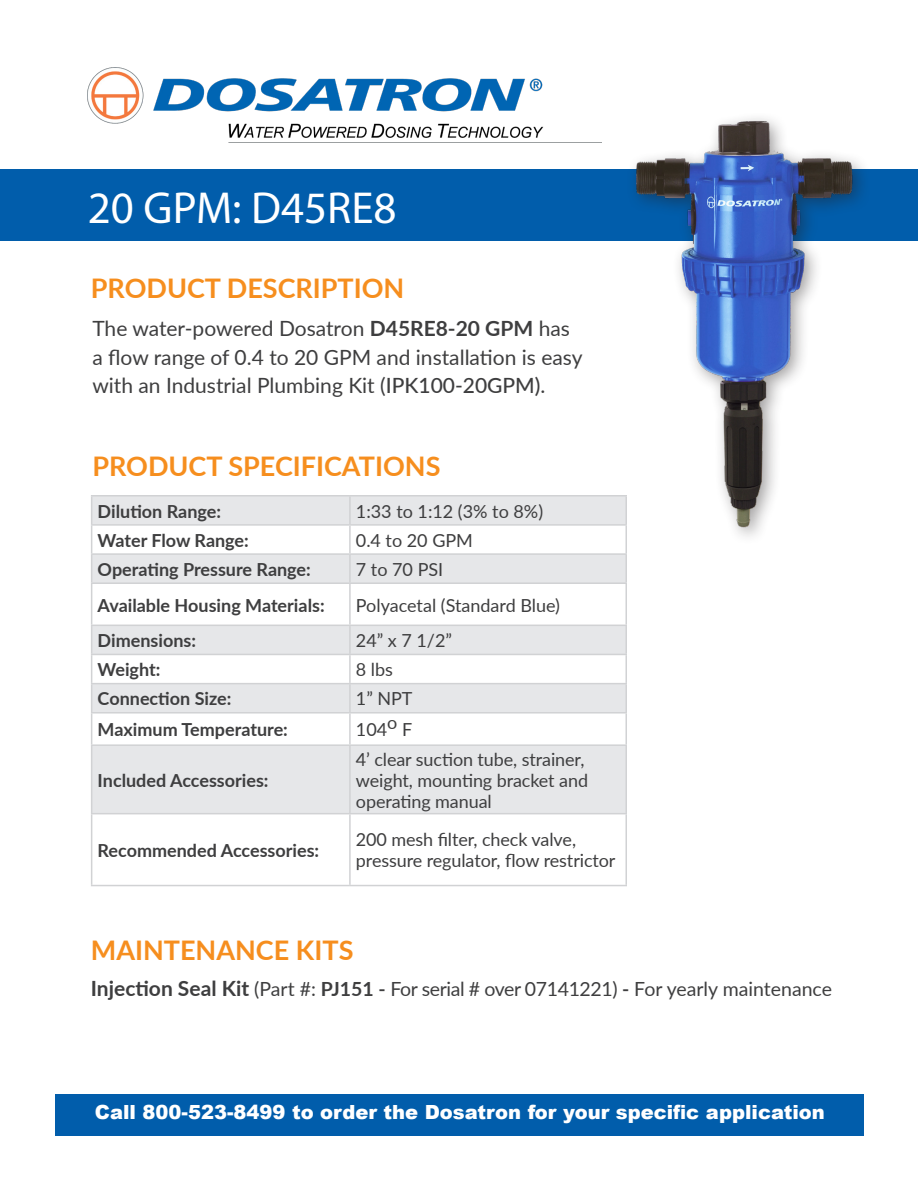
<style>
.page{position:relative;width:918px;height:1188px;background:#fff}
.page>*{position:absolute;margin:0;border:0;box-sizing:border-box;transform-origin:0 0}
.t1{font:45px "Myriad Pro";color:#fff}
.t2{font:700 27px "Lato";color:#f68e1e}
.t3{font:21px/28.5px "Lato";color:#3e3e3f}
.t4{font:19.5px "Lato";letter-spacing:-.015em;color:#3e3e3f}
.t5{font:900 19.5px "Arial";color:#fff}
.t6{font:18px/21px "Lato";letter-spacing:-.005em;color:#3e3e3f}
.t7{font:700 18px "Lato";color:#3e3e3f}
.s1{font-weight:700}
.s2{font-weight:500}
.s3{font-weight:700;font-size:21px}
</style>
<div class="page">
<div style="left:0;top:170px;width:918px;height:71px;background:#015dab"></div>
<div style="left:56px;top:1094px;width:808px;height:42px;background:#015dab"></div>
<img style="left:88px;top:67px;width:514px;height:76px">
<svg style="left:92px;top:496px;width:534px;height:317px;fill:#e6e7e9"></svg>
<hr style="left:91px;top:495px;width:259px;height:1px;background:#d1d2d4">
<hr style="left:350px;top:495px;width:277px;height:1px;background:#d1d2d4">
<hr style="left:349px;top:497px;width:2px;height:27px;background:#d1d2d4">
<hr style="left:91px;top:524px;width:259px;height:2px;background:#d1d2d4">
<hr style="left:350px;top:524px;width:277px;height:2px;background:#d1d2d4">
<hr style="left:349px;top:526px;width:2px;height:27px;background:#d1d2d4">
<hr style="left:91px;top:553px;width:259px;height:2px;background:#d1d2d4">
<svg style="left:91px;top:497px;width:1px;height:85px"></svg>
<hr style="left:350px;top:553px;width:277px;height:2px;background:#d1d2d4">
<hr style="left:349px;top:555px;width:2px;height:27px;background:#d1d2d4">
<svg style="left:626px;top:546px;width:1px;height:36px"></svg>
<hr style="left:91px;top:582px;width:259px;height:2px;background:#d1d2d4">
<hr style="left:91px;top:584px;width:1px;height:41px;background:#d1d2d4">
<hr style="left:350px;top:582px;width:277px;height:2px;background:#d1d2d4">
<hr style="left:349px;top:584px;width:2px;height:41px;background:#d1d2d4">
<hr style="left:626px;top:584px;width:1px;height:41px;background:#d1d2d4">
<hr style="left:91px;top:625px;width:259px;height:1px;background:#d1d2d4">
<hr style="left:350px;top:625px;width:277px;height:1px;background:#d1d2d4">
<hr style="left:349px;top:626px;width:2px;height:28px;background:#d1d2d4">
<hr style="left:91px;top:654px;width:259px;height:1px;background:#d1d2d4">
<hr style="left:350px;top:654px;width:277px;height:1px;background:#d1d2d4">
<hr style="left:349px;top:655px;width:2px;height:28px;background:#d1d2d4">
<hr style="left:91px;top:683px;width:259px;height:1px;background:#d1d2d4">
<svg style="left:91px;top:626px;width:1px;height:86px"></svg>
<hr style="left:350px;top:683px;width:277px;height:1px;background:#d1d2d4">
<hr style="left:349px;top:684px;width:2px;height:28px;background:#d1d2d4">
<svg style="left:626px;top:626px;width:1px;height:86px"></svg>
<hr style="left:91px;top:712px;width:259px;height:2px;background:#d1d2d4">
<hr style="left:91px;top:714px;width:1px;height:30px;background:#d1d2d4">
<hr style="left:350px;top:712px;width:277px;height:2px;background:#d1d2d4">
<hr style="left:349px;top:714px;width:2px;height:30px;background:#d1d2d4">
<hr style="left:626px;top:714px;width:1px;height:30px;background:#d1d2d4">
<hr style="left:91px;top:744px;width:259px;height:2px;background:#d1d2d4">
<hr style="left:91px;top:746px;width:1px;height:67px;background:#d1d2d4">
<hr style="left:350px;top:744px;width:277px;height:2px;background:#d1d2d4">
<hr style="left:349px;top:746px;width:2px;height:67px;background:#d1d2d4">
<hr style="left:626px;top:746px;width:1px;height:67px;background:#d1d2d4">
<hr style="left:91px;top:813px;width:259px;height:1px;background:#d1d2d4">
<hr style="left:91px;top:814px;width:1px;height:71px;background:#d1d2d4">
<hr style="left:350px;top:813px;width:277px;height:1px;background:#d1d2d4">
<hr style="left:349px;top:814px;width:2px;height:71px;background:#d1d2d4">
<hr style="left:626px;top:814px;width:1px;height:71px;background:#d1d2d4">
<hr style="left:91px;top:885px;width:259px;height:1px;background:#d1d2d4">
<hr style="left:350px;top:885px;width:277px;height:1px;background:#d1d2d4">
<div style="left:626px;top:111px;width:245px;height:435px;background:#231f20;opacity:.43"></div>
<img style="left:632px;top:119px;width:220px;height:412px">
<p class="t1" style="left:88px;top:180px;width:310px">20 GPM: D45RE8</p>
<p class="t2" style="left:91px;top:268px;width:315px">PRODUCT DESCRIPTION</p>
<p class="t3" style="left:92px;top:313px;width:492px">The water-powered Dosatron <span class="s1">D45RE8-20 GPM</span> has a flow range of 0.4 to 20 GPM and installation is easy with an Industrial Plumbing Kit (<span class="s2">IPK100-20GPM)</span>.</p>
<p class="t2" style="left:92px;top:446px;width:350px">PRODUCT SPECIFICATIONS</p>
<p class="t7" style="left:98px;top:498px;width:125px">Dilution Range:</p>
<p class="t6" style="left:356px;top:500px;width:189px">1:33 to 1:12 (3% to 8%)</p>
<p class="t7" style="left:98px;top:527px;width:153px">Water Flow Range:</p>
<p class="t6" style="left:356px;top:529px;width:119px">0.4 to 20 GPM</p>
<p class="t7" style="left:98px;top:556px;width:215px">Operating Pressure Range:</p>
<p class="t6" style="left:356px;top:558px;width:89px">7 to 70 PSI</p>
<p class="t7" style="left:98px;top:592px;width:229px">Available Housing Materials:</p>
<p class="t6" style="left:356px;top:594px;width:206px">Polyacetal (Standard Blue)</p>
<p class="t7" style="left:98px;top:627px;width:100px">Dimensions:</p>
<p class="t6" style="left:356px;top:629px;width:98px">24” x 7 1/2”</p>
<p class="t7" style="left:98px;top:656px;width:64px">Weight:</p>
<p class="t6" style="left:356px;top:658px;width:39px">8 lbs</p>
<p class="t7" style="left:98px;top:686px;width:135px">Connection Size:</p>
<p class="t6" style="left:356px;top:688px;width:58px">1” NPT</p>
<p class="t7" style="left:98px;top:716px;width:192px">Maximum Temperature:</p>
<p class="t6" style="left:356px;top:718px;width:58px">104o F</p>
<p class="t7" style="left:98px;top:767px;width:172px">Included Accessories:</p>
<p class="t6" style="left:356px;top:748px;width:234px">4’ clear suction tube, strainer, weight, mounting bracket and</p>
<p class="t6" style="left:356px;top:790px;width:137px">operating manual</p>
<p class="t7" style="left:98px;top:837px;width:223px">Recommended Accessories:</p>
<p class="t6" style="left:356px;top:829px;width:222px">200 mesh filter, check valve,</p>
<p class="t6" style="left:356px;top:850px;width:261px">pressure regulator, flow restrictor</p>
<p class="t2" style="left:91px;top:930px;width:264px">MAINTENANCE KITS</p>
<p class="t4" style="left:91px;top:975px;width:743px"><span class="s3">Injection Seal Kit</span> (Part #: <span class="s1">PJ151 -</span> For serial # over 07141221) <span class="s1">-</span> For yearly maintenance</p>
<p class="t5" style="left:95px;top:1098px;width:731px">Call 800-523-8499 to order the Dosatron for your specific application</p>
</div>
